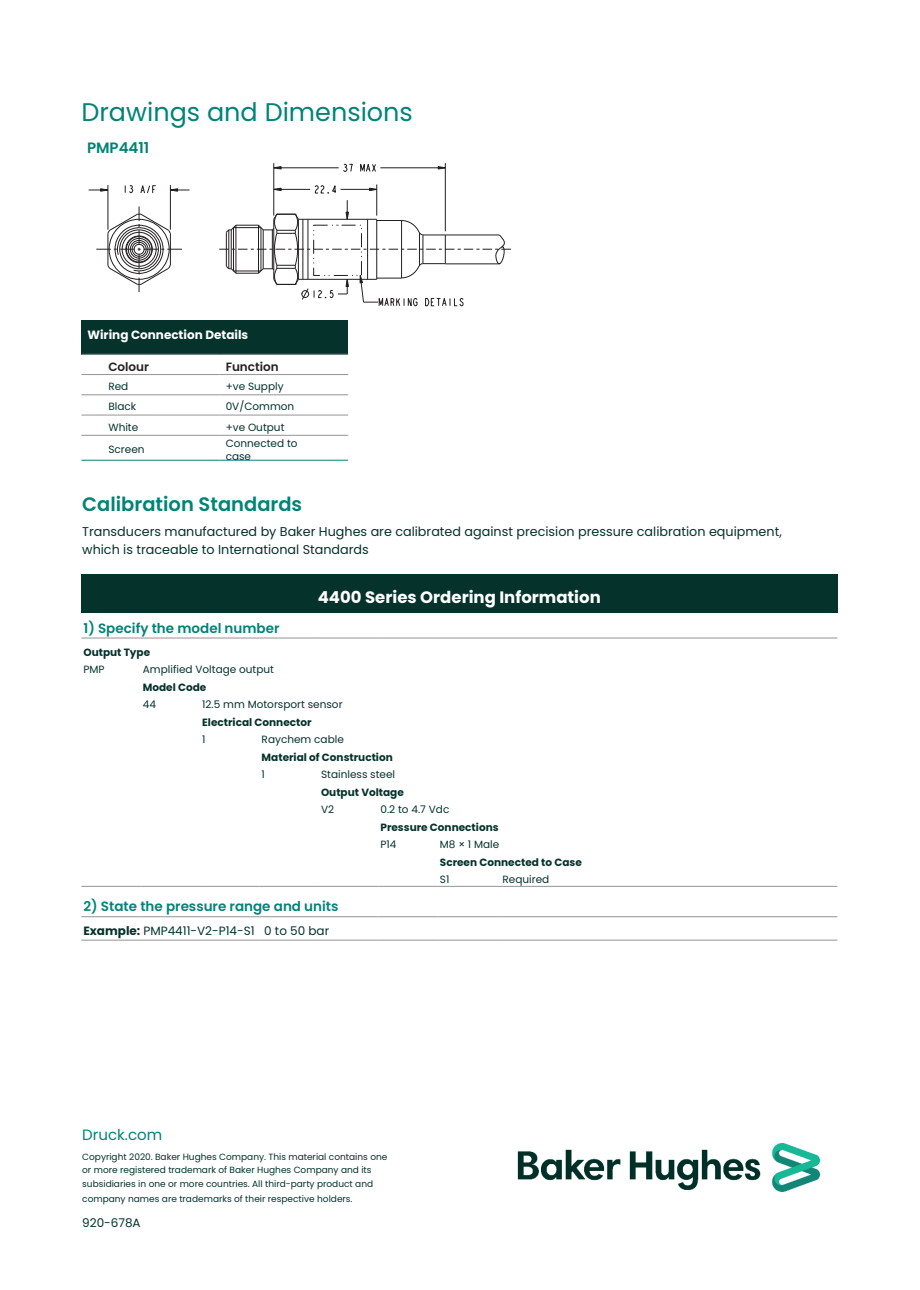
<style>
.page{position:relative;width:920px;height:1290px;background:#fff}
.page>*{position:absolute;margin:0;border:0;box-sizing:border-box;transform-origin:0 0}
.Main_head{font:25.5px "Poppins";color:#018376}
.Headline{font:600 19.5px "Poppins";color:#018376}
.Table_Clolumn_title{font:700 16.5px "Poppins";color:#fff}
.Copyright{font:15px "Poppins";color:#018376}
.Sub-head_SemiBold{font:600 15px "Poppins";color:#018376}
.t1{font:600 13.5px "Poppins";color:#018376}
.Body_text{font:12.75px/18px "Poppins";color:#05322b}
.Table_Cell_Element_7{font:12px "Poppins";color:#05322b}
.Table_Clolumn_title-2{font:700 12px "Poppins";color:#fff}
.t2{font:600 12px "Poppins";color:#231f20}
.Body_text-2{font:12px "Poppins";color:#05322b}
.Table_Cell_Element_7-2{font:10.5px/13.5px "Poppins";color:#05322b}
.Table_Cell_Element_7-3{font:700 10.5px "Poppins";color:#05322b}
.Copyright-2{font:9px/13.5px "Poppins";color:#05322b}
.s1{font-weight:700}
</style>
<div class="page">
<div style="left:81px;top:320px;width:267px;height:34px;background:#05322b"></div>
<hr style="left:81px;top:354px;width:139px;height:1px;background:#949494">
<hr style="left:220px;top:354px;width:128px;height:1px;background:#949494">
<hr style="left:81px;top:374px;width:139px;height:1px;background:#949494">
<hr style="left:220px;top:374px;width:128px;height:1px;background:#949494">
<hr style="left:81px;top:395px;width:139px;height:1px;background:#949494">
<hr style="left:220px;top:395px;width:128px;height:1px;background:#949494">
<hr style="left:81px;top:415px;width:139px;height:1px;background:#949494">
<hr style="left:220px;top:415px;width:128px;height:1px;background:#949494">
<hr style="left:81px;top:435px;width:139px;height:1px;background:#949494">
<hr style="left:220px;top:435px;width:128px;height:1px;background:#949494">
<hr style="left:81px;top:460px;width:139px;height:1px;background:#018376">
<hr style="left:220px;top:460px;width:128px;height:1px;background:#018376">
<div style="left:81px;top:574px;width:756px;height:39px;background:#05322b"></div>
<hr style="left:81px;top:638px;width:60px;height:1px;background:#949494">
<hr style="left:141px;top:638px;width:59px;height:1px;background:#949494">
<hr style="left:200px;top:638px;width:59px;height:1px;background:#949494">
<hr style="left:259px;top:638px;width:60px;height:1px;background:#949494">
<hr style="left:319px;top:638px;width:59px;height:1px;background:#949494">
<hr style="left:378px;top:638px;width:60px;height:1px;background:#949494">
<hr style="left:438px;top:638px;width:59px;height:1px;background:#949494">
<hr style="left:497px;top:638px;width:340px;height:1px;background:#949494">
<hr style="left:81px;top:886px;width:60px;height:1px;background:#949494">
<hr style="left:141px;top:886px;width:59px;height:1px;background:#949494">
<hr style="left:200px;top:886px;width:59px;height:1px;background:#949494">
<hr style="left:259px;top:886px;width:60px;height:1px;background:#949494">
<hr style="left:319px;top:886px;width:59px;height:1px;background:#949494">
<hr style="left:378px;top:886px;width:60px;height:1px;background:#949494">
<hr style="left:438px;top:886px;width:59px;height:1px;background:#949494">
<hr style="left:497px;top:886px;width:340px;height:1px;background:#949494">
<hr style="left:81px;top:916px;width:60px;height:1px;background:#949494">
<hr style="left:141px;top:916px;width:59px;height:1px;background:#949494">
<hr style="left:200px;top:916px;width:59px;height:1px;background:#949494">
<hr style="left:259px;top:916px;width:60px;height:1px;background:#949494">
<hr style="left:319px;top:916px;width:59px;height:1px;background:#949494">
<hr style="left:378px;top:916px;width:60px;height:1px;background:#949494">
<hr style="left:438px;top:916px;width:59px;height:1px;background:#949494">
<hr style="left:497px;top:916px;width:340px;height:1px;background:#949494">
<hr style="left:81px;top:940px;width:60px;height:1px;background:#949494">
<hr style="left:141px;top:940px;width:59px;height:1px;background:#949494">
<hr style="left:200px;top:940px;width:59px;height:1px;background:#949494">
<hr style="left:259px;top:940px;width:60px;height:1px;background:#949494">
<hr style="left:319px;top:940px;width:59px;height:1px;background:#949494">
<hr style="left:378px;top:940px;width:60px;height:1px;background:#949494">
<hr style="left:438px;top:940px;width:59px;height:1px;background:#949494">
<hr style="left:497px;top:940px;width:340px;height:1px;background:#949494">
<svg style="left:140px;top:185px;width:16px;height:9px"></svg>
<svg style="left:125px;top:185px;width:8px;height:8px"></svg>
<svg style="left:315px;top:185px;width:21px;height:9px"></svg>
<svg style="left:274px;top:188px;width:7px;height:3px"></svg>
<svg style="left:369px;top:188px;width:7px;height:3px"></svg>
<svg style="left:360px;top:164px;width:16px;height:8px"></svg>
<svg style="left:343px;top:164px;width:10px;height:8px"></svg>
<svg style="left:274px;top:166px;width:7px;height:2px"></svg>
<svg style="left:438px;top:166px;width:7px;height:2px"></svg>
<hr style="left:273px;top:163px;width:1px;height:53px;background:#231f20">
<hr style="left:376px;top:184px;width:1px;height:32px;background:#231f20">
<hr style="left:340px;top:189px;width:37px;height:1px;background:#231f20">
<hr style="left:274px;top:189px;width:36px;height:1px;background:#231f20">
<hr style="left:380px;top:168px;width:65px;height:1px;background:#231f20">
<hr style="left:274px;top:168px;width:65px;height:1px;background:#231f20">
<hr style="left:445px;top:163px;width:1px;height:68px;background:#231f20">
<hr style="left:108px;top:185px;width:1px;height:45px;background:#231f20">
<hr style="left:170px;top:185px;width:1px;height:45px;background:#231f20">
<svg style="left:89px;top:188px;width:19px;height:4px"></svg>
<svg style="left:170px;top:188px;width:20px;height:4px"></svg>
<svg style="left:96px;top:206px;width:86px;height:86px"></svg>
<div style="left:109px;top:219px;width:61px;height:61px;border:1px solid #231f20;border-radius:50%"></div>
<div style="left:115px;top:225px;width:48px;height:49px;border:1px solid #231f20;border-radius:50%"></div>
<div style="left:119px;top:229px;width:40px;height:40px;border:1px solid #231f20;border-radius:50%"></div>
<div style="left:122px;top:232px;width:35px;height:35px;border:1px solid #231f20;border-radius:50%"></div>
<div style="left:125px;top:236px;width:28px;height:27px;border:1px solid #231f20;border-radius:50%"></div>
<div style="left:134px;top:244px;width:11px;height:11px;border:1px solid #231f20;border-radius:50%"></div>
<svg style="left:219px;top:200px;width:292px;height:107px"></svg>
<img style="left:517px;top:1143px;width:304px;height:49px">
<p class="Main_head" style="left:81px;top:97px;width:333px">Drawings and Dimensions</p>
<p class="Sub-head_SemiBold" style="left:87px;top:139px;width:64px">PMP4411</p>
<p class="Table_Clolumn_title-2" style="left:87px;top:327px;width:162px">Wiring Connection Details</p>
<p class="t2" style="left:108px;top:360px;width:42px">Colour</p>
<p class="t2" style="left:226px;top:360px;width:55px">Function</p>
<p class="Table_Cell_Element_7-2" style="left:108px;top:380px;width:21px">Red</p>
<p class="Table_Cell_Element_7-2" style="left:226px;top:380px;width:59px">+ve Supply</p>
<p class="Table_Cell_Element_7-2" style="left:108px;top:400px;width:29px">Black</p>
<p class="Table_Cell_Element_7-2" style="left:226px;top:400px;width:70px">0V/Common</p>
<p class="Table_Cell_Element_7-2" style="left:108px;top:420px;width:31px">White</p>
<p class="Table_Cell_Element_7-2" style="left:226px;top:420px;width:60px">+ve Output</p>
<p class="Table_Cell_Element_7-2" style="left:108px;top:443px;width:38px">Screen</p>
<p class="Table_Cell_Element_7-2" style="left:226px;top:436px;width:73px">Connected to case</p>
<p class="Headline" style="left:82px;top:493px;width:222px">Calibration Standards</p>
<p class="Body_text" style="left:82px;top:523px;width:701px">Transducers manufactured by Baker Hughes are calibrated against precision pressure calibration equipment, which is traceable to International Standards</p>
<p class="Table_Clolumn_title" style="left:318px;top:587px;width:284px">4400 Series Ordering Information</p>
<p class="t1" style="left:83px;top:620px;width:198px">1) Specify the model number</p>
<p class="Table_Cell_Element_7-3" style="left:83px;top:646px;width:68px">Output Type</p>
<p class="Table_Cell_Element_7-2" style="left:83px;top:663px;width:23px">PMP</p>
<p class="Table_Cell_Element_7-2" style="left:143px;top:663px;width:133px">Amplified Voltage output</p>
<p class="Table_Cell_Element_7-3" style="left:143px;top:681px;width:65px">Model Code</p>
<p class="Table_Cell_Element_7-2" style="left:143px;top:698px;width:15px">44</p>
<p class="Table_Cell_Element_7-2" style="left:202px;top:698px;width:142px">12.5 mm Motorsport sensor</p>
<p class="Table_Cell_Element_7-3" style="left:202px;top:716px;width:111px">Electrical Connector</p>
<p class="Table_Cell_Element_7-2" style="left:202px;top:733px;width:5px">1</p>
<p class="Table_Cell_Element_7-2" style="left:262px;top:733px;width:84px">Raychem cable</p>
<p class="Table_Cell_Element_7-3" style="left:262px;top:751px;width:133px">Material of Construction</p>
<p class="Table_Cell_Element_7-2" style="left:262px;top:768px;width:5px">1</p>
<p class="Table_Cell_Element_7-2" style="left:321px;top:768px;width:76px">Stainless steel</p>
<p class="Table_Cell_Element_7-3" style="left:321px;top:786px;width:84px">Output Voltage</p>
<p class="Table_Cell_Element_7-2" style="left:321px;top:803px;width:15px">V2</p>
<p class="Table_Cell_Element_7-2" style="left:380px;top:803px;width:70px">0.2 to 4.7 Vdc</p>
<p class="Table_Cell_Element_7-3" style="left:380px;top:821px;width:120px">Pressure Connections</p>
<p class="Table_Cell_Element_7-2" style="left:380px;top:838px;width:18px">P14</p>
<p class="Table_Cell_Element_7-2" style="left:440px;top:838px;width:61px">M8 × 1 Male</p>
<p class="Table_Cell_Element_7-3" style="left:440px;top:856px;width:143px">Screen Connected to Case</p>
<p class="Table_Cell_Element_7-2" style="left:440px;top:873px;width:11px">S1</p>
<p class="Table_Cell_Element_7-2" style="left:502px;top:873px;width:48px">Required</p>
<p class="t1" style="left:83px;top:899px;width:257px">2) State the pressure range and units</p>
<p class="Table_Cell_Element_7" style="left:83px;top:923px;width:247px"><span class="s1">Example:</span> PMP4411-V2-P14-S1 0 to 50 bar</p>
<p class="Copyright" style="left:82px;top:1126px;width:81px">Druck.com</p>
<p class="Copyright-2" style="left:82px;top:1150px;width:307px">Copyright 2020. Baker Hughes Company. This material contains one or more registered trademark of Baker Hughes Company and its subsidiaries in one or more countries. All third-party product and</p>
<p class="Copyright-2" style="left:82px;top:1192px;width:272px">company names are trademarks of their respective holders.</p>
<p class="Body_text-2" style="left:82px;top:1215px;width:60px">920-678A</p>
</div>
